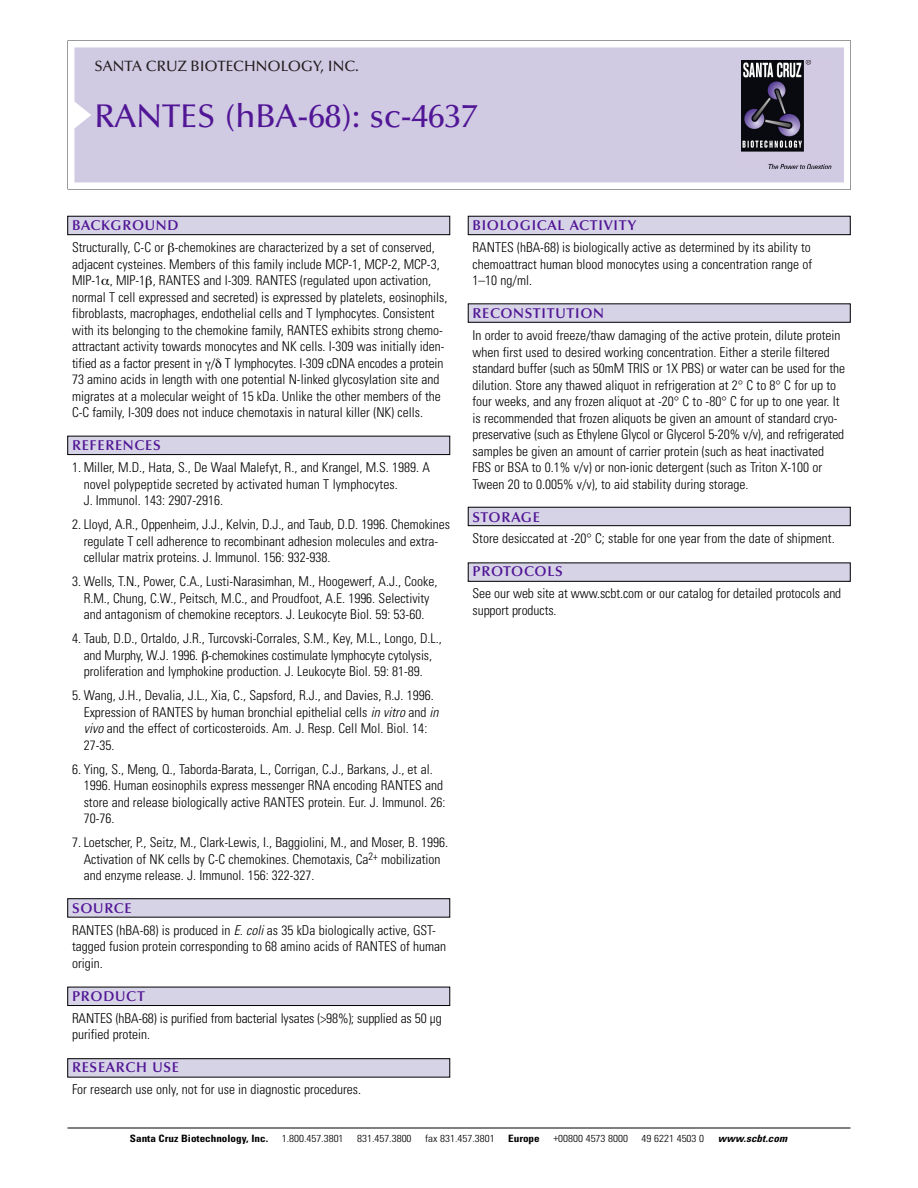
<style>
.page{position:relative;width:918px;height:1188px;background:#fff}
.page>*{position:absolute;margin:0;border:0;box-sizing:border-box;transform-origin:0 0}
.t1{font:500 33px "Optima";color:#511695}
.t2{font:500 15px "Optima";color:#231f20}
.t3{font:600 14.25px "Optima";letter-spacing:.05em;color:#511695}
.t4{font:300 condensed 13.5px/16.5px "Univers";color:#000}
.t5{font:300 condensed 10.2px "Univers";color:#000;scale:1.1 1}
.t6{font:700 condensed 10.2px "Univers";color:#000;scale:1.1 1}
.t7{font:italic 700 condensed 10.2px "Univers";letter-spacing:.005em;color:#000;scale:1.1 1}
.s1{font-style:italic}
</style>
<div class="page">
<div style="left:468px;top:563px;width:382px;height:18px;background:#d7d3e7"></div>
<div style="left:468px;top:563px;width:382px;height:19px;border:1px solid #000"></div>
<div style="left:468px;top:507px;width:382px;height:19px;background:#d7d3e7"></div>
<div style="left:468px;top:507px;width:382px;height:19px;border:1px solid #000"></div>
<div style="left:468px;top:304px;width:382px;height:18px;background:#d7d3e7"></div>
<div style="left:468px;top:216px;width:382px;height:19px;background:#d7d3e7"></div>
<div style="left:468px;top:216px;width:382px;height:19px;border:1px solid #000"></div>
<svg style="left:68px;top:40px;width:783px;height:149px"></svg>
<div style="left:74px;top:47px;width:770px;height:135px;background:#d1cae3"></div>
<img style="left:741px;top:60px;width:90px;height:108px">
<hr style="left:68px;top:1128px;width:782px;height:1px;background:#000">
<div style="left:68px;top:987px;width:382px;height:19px;background:#d7d3e7"></div>
<div style="left:68px;top:987px;width:382px;height:19px;border:1px solid #000"></div>
<div style="left:68px;top:436px;width:382px;height:19px;background:#d7d3e7"></div>
<div style="left:68px;top:436px;width:382px;height:19px;border:1px solid #000"></div>
<div style="left:68px;top:216px;width:382px;height:19px;background:#d7d3e7"></div>
<div style="left:68px;top:216px;width:382px;height:19px;border:1px solid #000"></div>
<div style="left:68px;top:899px;width:382px;height:18px;background:#d7d3e7"></div>
<div style="left:68px;top:898px;width:382px;height:19px;border:1px solid #000"></div>
<div style="left:68px;top:1059px;width:382px;height:18px;background:#d7d3e7"></div>
<div style="left:68px;top:1058px;width:382px;height:19px;border:1px solid #000"></div>
<p class="t2" style="left:94px;top:61px;width:266px">SANTA CRUZ BIOTECHNOLOGY, INC.</p>
<h1 class="t1" style="left:94px;top:103px;width:385px">RANTES (hBA-68): sc-4637</h1>
<p class="t3" style="left:72px;top:220px;width:108px">BACKGROUND</p>
<p class="t4" style="left:72px;top:240px;width:377px">Structurally, C-C or -chemokines are characterized by a set of conserved, adjacent cysteines. Members of this family include MCP-1, MCP-2, MCP-3, MIP-1 , MIP-1 , RANTES and I-309. RANTES (regulated upon activation, normal T cell expressed and secreted) is expressed by platelets, eosinophils, fibroblasts, macrophages, endothelial cells and T lymphocytes. Consistent with its belonging to the chemokine family, RANTES exhibits strong chemo&shy;attractant activity towards monocytes and NK cells. I-309 was initially iden&shy;tified as a factor present in / T lymphocytes. I-309 cDNA encodes a protein 73 amino acids in length with one potential N-linked glycosylation site and migrates at a molecular weight of 15 kDa. Unlike the other members of the C-C family, I-309 does not induce chemotaxis in natural killer (NK) cells.</p>
<p class="t3" style="left:72px;top:440px;width:90px">REFERENCES</p>
<p class="t4" style="left:84px;top:460px;width:348px;text-indent:-12px">1. Miller, M.D., Hata, S., De Waal Malefyt, R., and Krangel, M.S. 1989. A novel polypeptide secreted by activated human T lymphocytes.<br>J. Immunol. 143: 2907-2916.</p>
<p class="t4" style="left:84px;top:517px;width:368px;text-indent:-12px">2. Lloyd, A.R., Oppenheim, J.J., Kelvin, D.J., and Taub, D.D. 1996. Chemokines regulate T cell adherence to recombinant adhesion molecules and extra&shy;cellular matrix proteins. J. Immunol. 156: 932-938.</p>
<p class="t4" style="left:72px;top:574px;width:367px;text-align:center">3. Wells, T.N., Power, C.A., Lusti-Narasimhan, M., Hoogewerf, A.J., Cooke,<br>R.M., Chung, C.W., Peitsch, M.C., and Proudfoot, A.E. 1996. Selectivity and antagonism of chemokine receptors. J. Leukocyte Biol. 59: 53-60.</p>
<p class="t4" style="left:72px;top:631px;width:371px;text-align:center">4. Taub, D.D., Ortaldo, J.R., Turcovski-Corrales, S.M., Key, M.L., Longo, D.L., and Murphy, W.J. 1996. -chemokines costimulate lymphocyte cytolysis, proliferation and lymphokine production. J. Leukocyte Biol. 59: 81-89.</p>
<p class="t4" style="left:84px;top:688px;width:356px;text-indent:-12px">5. Wang, J.H., Devalia, J.L., Xia, C., Sapsford, R.J., and Davies, R.J. 1996.<br>Expression of RANTES by human bronchial epithelial cells <span class="s1">in vitro</span> and <span class="s1">in vivo</span> and the effect of corticosteroids. Am. J. Resp. Cell Mol. Biol. 14:<br>27-35.</p>
<p class="t4" style="left:84px;top:762px;width:363px;text-indent:-12px">6. Ying, S., Meng, Q., Taborda-Barata, L., Corrigan, C.J., Barkans, J., et al.<br>1996. Human eosinophils express messenger RNA encoding RANTES and store and release biologically active RANTES protein. Eur. J. Immunol. 26:<br>70-76.</p>
<p class="t4" style="left:84px;top:835px;width:366px;text-indent:-12px">7. Loetscher, P., Seitz, M., Clark-Lewis, I., Baggiolini, M., and Moser, B. 1996.<br>Activation of NK cells by C-C chemokines. Chemotaxis, Ca<sup>2+</sup> mobilization and enzyme release. J. Immunol. 156: 322-327.</p>
<p class="t3" style="left:72px;top:903px;width:61px">SOURCE</p>
<p class="t4" style="left:72px;top:923px;width:376px">RANTES (hBA-68) is produced in <span class="s1">E. coli</span> as 35 kDa biologically active, GST&shy;tagged fusion protein corresponding to 68 amino acids of RANTES of human origin.</p>
<p class="t3" style="left:72px;top:990px;width:74px">PRODUCT</p>
<p class="t4" style="left:72px;top:1011px;width:371px">RANTES (hBA-68) is purified from bacterial lysates (&gt;98%); supplied as 50 µg purified protein.</p>
<p class="t3" style="left:72px;top:1062px;width:109px">RESEARCH USE</p>
<p class="t4" style="left:72px;top:1082px;width:290px">For research use only, not for use in diagnostic procedures.</p>
<p class="t3" style="left:473px;top:220px;width:165px">BIOLOGICAL ACTIVITY</p>
<p class="t4" style="left:473px;top:240px;width:341px;text-align:justify">RANTES (hBA-68) is biologically active as determined by its ability to chemoattract human blood monocytes using a concentration range of 1–10 ng/ml.</p>
<p class="t3" style="left:473px;top:308px;width:133px">RECONSTITUTION</p>
<p class="t4" style="left:473px;top:328px;width:374px">In order to avoid freeze/thaw damaging of the active protein, dilute protein when first used to desired working concentration. Either a sterile filtered standard buffer (such as 50mM TRIS or 1X PBS) or water can be used for the dilution. Store any thawed aliquot in refrigeration at 2° C to 8° C for up to four weeks, and any frozen aliquot at -20° C to -80° C for up to one year. It is recommended that frozen aliquots be given an amount of standard cryo&shy;preservative (such as Ethylene Glycol or Glycerol 5-20% v/v), and refrigerated samples be given an amount of carrier protein (such as heat inactivated FBS or BSA to 0.1% v/v) or non-ionic detergent (such as Triton X-100 or Tween 20 to 0.005% v/v), to aid stability during storage.</p>
<p class="t3" style="left:473px;top:511px;width:69px">STORAGE</p>
<p class="t4" style="left:473px;top:532px;width:364px">Store desiccated at -20° C; stable for one year from the date of shipment.</p>
<p class="t3" style="left:473px;top:566px;width:92px">PROTOCOLS</p>
<p class="t4" style="left:473px;top:587px;width:370px">See our web site at www.scbt.com or our catalog for detailed protocols and support products.</p>
<p class="t6" style="left:130px;top:1135px;width:127px">Santa Cruz Biotechnology, Inc.</p>
<p class="t5" style="left:282px;top:1135px;width:58px">1.800.457.3801</p>
<p class="t5" style="left:357px;top:1135px;width:51px">831.457.3800</p>
<p class="t5" style="left:425px;top:1135px;width:65px">fax 831.457.3801</p>
<p class="t6" style="left:508px;top:1135px;width:30px">Europe</p>
<p class="t5" style="left:553px;top:1135px;width:69px">+00800 4573 8000</p>
<p class="t5" style="left:642px;top:1135px;width:58px">49 6221 4503 0</p>
<p class="t7" style="left:718px;top:1135px;width:64px">www.scbt.com</p>
</div>
